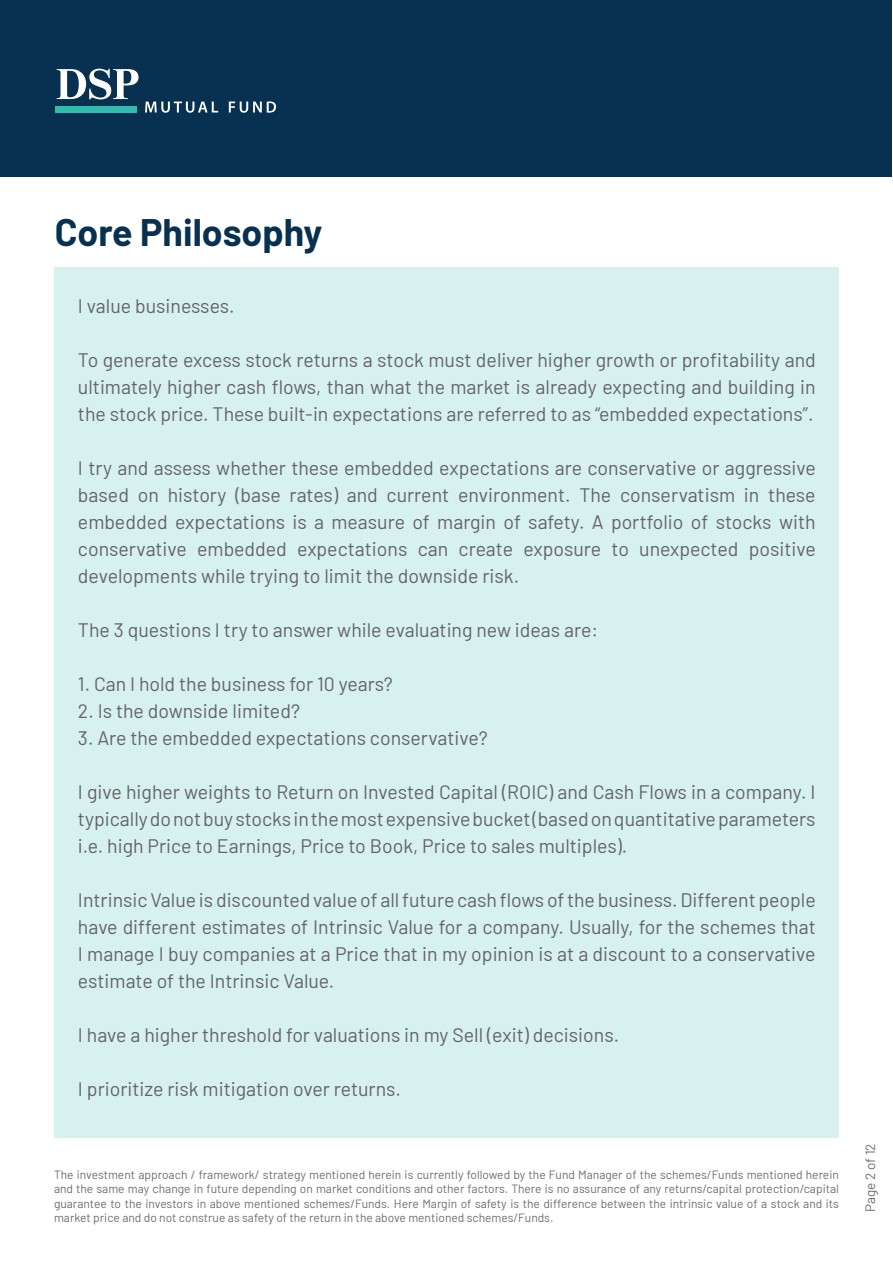
<style>
.page{position:relative;width:893px;height:1263px;background:#fff}
.page>*{position:absolute;margin:0;border:0;box-sizing:border-box;transform-origin:0 0}
.t1{font:700 37.5px "Barlow";color:#083050}
.t2{font:19.5px/27px "Barlow";color:#636466;text-align:justify}
.t3{font:13.5px "Barlow";color:#6d6e71}
.t4{font:12px/14.4px "Barlow";color:#6d6e71;text-align:justify}
</style>
<div class="page">
<div style="left:1px;top:1px;width:891px;height:176px;background:#083050"></div>
<div style="left:55px;top:268px;width:784px;height:870px;background:#d6f1ee"></div>
<svg style="left:145px;top:102px;width:73px;height:11px"></svg>
<svg style="left:229px;top:101px;width:47px;height:12px"></svg>
<div style="left:55px;top:106px;width:82px;height:6px;background:#32bcad"></div>
<svg style="left:57px;top:69px;width:82px;height:30px"></svg>
<h1 class="t1" style="left:55px;top:205px;width:269px">Core Philosophy</h1>
<p class="t2" style="left:78px;top:291px;width:158px">I value businesses.</p>
<p class="t2" style="left:78px;top:345px;width:739px">To generate excess stock returns a stock must deliver higher growth or profitability and ultimately higher cash flows, than what the market is already expecting and building in the stock price. These built-in expectations are referred to as “embedded expectations”.</p>
<p class="t2" style="left:78px;top:453px;width:739px">I try and assess whether these embedded expectations are conservative or aggressive based on history (base rates) and current environment. The conservatism in these embedded expectations is a measure of margin of safety. A portfolio of stocks with conservative embedded expectations can create exposure to unexpected positive developments while trying to limit the downside risk.</p>
<p class="t2" style="left:78px;top:615px;width:522px">The 3 questions I try to answer while evaluating new ideas are:</p>
<p class="t2" style="left:78px;top:669px;width:316px">1. Can I hold the business for 10 years?</p>
<p class="t2" style="left:78px;top:696px;width:224px">2. Is the downside limited?</p>
<p class="t2" style="left:78px;top:723px;width:411px">3. Are the embedded expectations conservative?</p>
<p class="t2" style="left:78px;top:777px;width:739px">I give higher weights to Return on Invested Capital (ROIC) and Cash Flows in a company. I typically do not buy stocks in the most expensive bucket (based on quantitative parameters i.e. high Price to Earnings, Price to Book, Price to sales multiples).</p>
<p class="t2" style="left:78px;top:885px;width:739px">Intrinsic Value is discounted value of all future cash flows of the business. Different people have different estimates of Intrinsic Value for a company. Usually, for the schemes that I manage I buy companies at a Price that in my opinion is at a discount to a conservative estimate of the Intrinsic Value.</p>
<p class="t2" style="left:78px;top:1020px;width:543px">I have a higher threshold for valuations in my Sell (exit) decisions.</p>
<p class="t2" style="left:78px;top:1074px;width:325px">I prioritize risk mitigation over returns.</p>
<p class="t4" style="left:54px;top:1166px;width:786px">The investment approach / framework/ strategy mentioned herein is currently followed by the Fund Manager of the schemes/Funds mentioned herein and the same may change in future depending on market conditions and other factors. There is no assurance of any returns/capital protection/capital guarantee to the investors in above mentioned schemes/Funds. Here Margin of safety is the difference between the intrinsic value of a stock and its market price and do not construe as safety of the return in the above mentioned schemes/Funds.</p>
<p class="t3" style="left:860px;top:1212px;width:70px;rotate:-90deg">Page 2 of 12</p>
</div>
